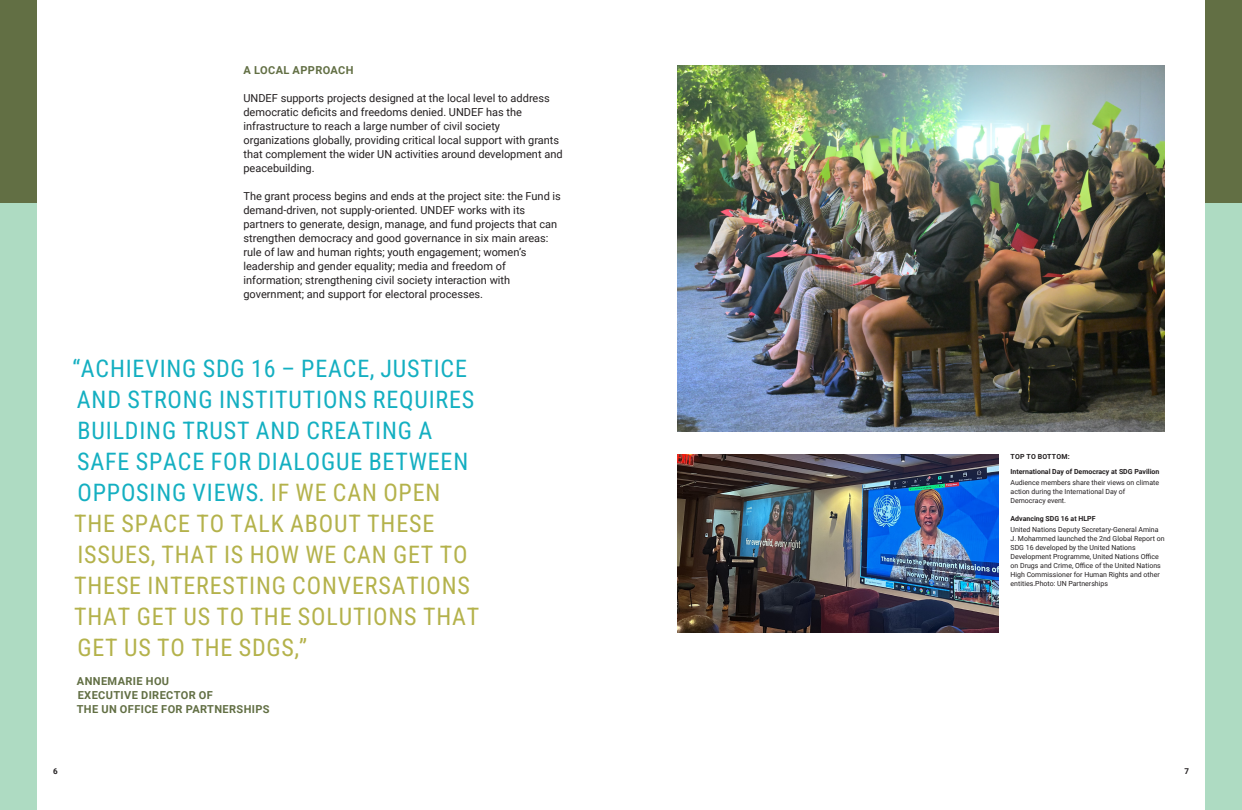
<style>
.page{position:relative;width:1242px;height:810px;background:#fff}
.page>*{position:absolute;margin:0;border:0;box-sizing:border-box;transform-origin:0 0}
.Subtitle_2{font:24px/31px "Roboto Condensed";letter-spacing:.035em;color:#b4b24b}
.Body_text{font:11px/14px "Roboto";color:#231f20}
.Subtitle_2-2{font:700 11px/14px "Roboto";letter-spacing:.035em;color:#626f44}
.t1{font:700 8px "Roboto";color:#231f20}
.Body_text-2{font:7px/9px "Roboto";color:#231f20}
.Body_text-3{font:700 7px "Roboto";color:#231f20}
.Body_text-4{font:700 7px "Roboto";letter-spacing:.03em;color:#231f20}
.s1{color:#14afc1}
.s2{font-weight:700}
</style>
<div class="page">
<div style="left:0;top:0;width:37px;height:206px;background:#626f44"></div>
<div style="left:0;top:203px;width:37px;height:607px;background:#aedbc2"></div>
<div style="left:1205px;top:0;width:37px;height:206px;background:#626f44"></div>
<div style="left:1205px;top:203px;width:37px;height:607px;background:#aedbc2"></div>
<img style="left:678px;top:66px;width:487px;height:365px">
<img style="left:678px;top:454px;width:321px;height:179px">
<p class="Subtitle_2-2" style="left:244px;top:63px;width:112px">A LOCAL APPROACH</p>
<p class="Body_text" style="left:243px;top:91px;width:321px">UNDEF supports projects designed at the local level to address democratic deficits and freedoms denied. UNDEF has the infrastructure to reach a large number of civil society organizations globally, providing critical local support with grants that complement the wider UN activities around development and peacebuilding.</p>
<p class="Body_text" style="left:243px;top:189px;width:319px">The grant process begins and ends at the project site: the Fund is demand-driven, not supply-oriented. UNDEF works with its partners to generate, design, manage, and fund projects that can strengthen democracy and good governance in six main areas: rule of law and human rights; youth engagement; women’s leadership and gender equality; media and freedom of information; strengthening civil society interaction with government; and support for electoral processes.</p>
<p class="Subtitle_2" style="left:72px;top:352px;width:408px"><span class="s1">“ACHIEVING SDG 16 – PEACE, JUSTICE<br>AND STRONG INSTITUTIONS REQUIRES<br>BUILDING TRUST AND CREATING A<br>SAFE SPACE FOR DIALOGUE BETWEEN<br>OPPOSING VIEWS.</span> IF WE CAN OPEN<br>THE SPACE TO TALK ABOUT THESE<br>ISSUES, THAT IS HOW WE CAN GET TO<br>THESE INTERESTING CONVERSATIONS<br>THAT GET US TO THE SOLUTIONS THAT<br>GET US TO THE SDGS,”</p>
<p class="Subtitle_2-2" style="left:77px;top:673px;width:194px">ANNEMARIE HOU<br>EXECUTIVE DIRECTOR OF<br>THE UN OFFICE FOR PARTNERSHIPS</p>
<p class="Body_text-4" style="left:1011px;top:451px;width:61px">TOP TO BOTTOM:</p>
<p class="Body_text-3" style="left:1011px;top:466px;width:150px">International Day of Democracy at SDG Pavilion</p>
<p class="Body_text-2" style="left:1011px;top:478px;width:150px">Audience members share their views on climate action during the International Day of<br>Democracy event.</p>
<p class="Body_text-2" style="left:1011px;top:513px;width:150px;line-height:11px"><span class="s2">Advancing SDG 16 at HLPF<br></span>United Nations Deputy Secretary-General Amina</p>
<p class="Body_text-2" style="left:1011px;top:534px;width:156px">J. Mohammed launched the 2nd Global Report on SDG 16 developed by the United Nations Development Programme, United Nations Office on Drugs and Crime, Office of the United Nations High Commissioner for Human Rights and other entities.Photo: UN Partnerships</p>
<p class="t1" style="left:53px;top:766px;width:6px">6</p>
<p class="t1" style="left:1184px;top:766px;width:6px">7</p>
</div>
